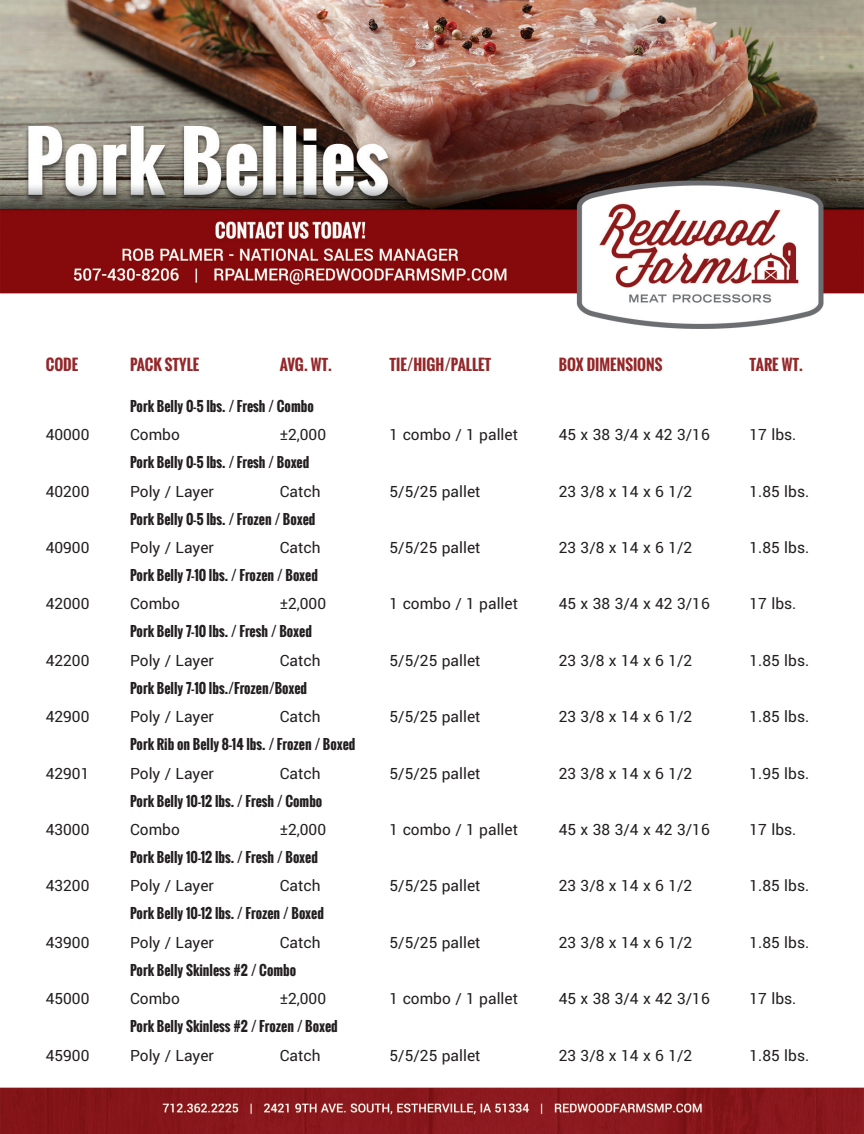
<style>
.page{position:relative;width:864px;height:1134px;background:#fff}
.page>*{position:absolute;margin:0;border:0;box-sizing:border-box;transform-origin:0 0}
.t1{font:17.25px "Yantramanav";color:#231f20}
.t2{font:700 15px "Oswald";color:#932729}
.t3{font:700 13.5px "Oswald";color:#231f20}
</style>
<div class="page">
<img style="left:0;top:0;width:864px;height:1134px">
<p class="t2" style="left:46px;top:353px;width:34px">CODE</p>
<p class="t2" style="left:130px;top:353px;width:71px">PACK STYLE</p>
<p class="t2" style="left:280px;top:353px;width:54px">AVG. WT.</p>
<p class="t2" style="left:390px;top:353px;width:103px">TIE/HIGH/PALLET</p>
<p class="t2" style="left:559px;top:353px;width:105px">BOX DIMENSIONS</p>
<p class="t2" style="left:750px;top:353px;width:55px">TARE WT.</p>
<p class="t3" style="left:130px;top:396px;width:185px">Pork Belly 0-5 lbs. / Fresh / Combo</p>
<p class="t1" style="left:46px;top:424px;width:45px">40000</p>
<p class="t1" style="left:130px;top:424px;width:51px">Combo</p>
<p class="t1" style="left:280px;top:424px;width:48px">±2,000</p>
<p class="t1" style="left:390px;top:424px;width:130px">1 combo / 1 pallet</p>
<p class="t1" style="left:559px;top:424px;width:153px">45 x 38 3/4 x 42 3/16</p>
<p class="t1" style="left:750px;top:424px;width:48px">17 lbs.</p>
<p class="t3" style="left:130px;top:452px;width:181px">Pork Belly 0-5 lbs. / Fresh / Boxed</p>
<p class="t1" style="left:46px;top:480px;width:45px">40200</p>
<p class="t1" style="left:130px;top:480px;width:85px">Poly / Layer</p>
<p class="t1" style="left:280px;top:480px;width:42px">Catch</p>
<p class="t1" style="left:390px;top:480px;width:93px">5/5/25 pallet</p>
<p class="t1" style="left:559px;top:480px;width:135px">23 3/8 x 14 x 6 1/2</p>
<p class="t1" style="left:750px;top:480px;width:61px">1.85 lbs.</p>
<p class="t3" style="left:130px;top:509px;width:187px">Pork Belly 0-5 lbs. / Frozen / Boxed</p>
<p class="t1" style="left:46px;top:537px;width:45px">40900</p>
<p class="t1" style="left:130px;top:537px;width:85px">Poly / Layer</p>
<p class="t1" style="left:280px;top:537px;width:42px">Catch</p>
<p class="t1" style="left:390px;top:537px;width:93px">5/5/25 pallet</p>
<p class="t1" style="left:559px;top:537px;width:135px">23 3/8 x 14 x 6 1/2</p>
<p class="t1" style="left:750px;top:537px;width:61px">1.85 lbs.</p>
<p class="t3" style="left:130px;top:565px;width:189px">Pork Belly 7-10 lbs. / Frozen / Boxed</p>
<p class="t1" style="left:46px;top:593px;width:45px">42000</p>
<p class="t1" style="left:130px;top:593px;width:51px">Combo</p>
<p class="t1" style="left:280px;top:593px;width:48px">±2,000</p>
<p class="t1" style="left:390px;top:593px;width:130px">1 combo / 1 pallet</p>
<p class="t1" style="left:559px;top:593px;width:153px">45 x 38 3/4 x 42 3/16</p>
<p class="t1" style="left:750px;top:593px;width:48px">17 lbs.</p>
<p class="t3" style="left:130px;top:622px;width:183px">Pork Belly 7-10 lbs. / Fresh / Boxed</p>
<p class="t1" style="left:46px;top:650px;width:45px">42200</p>
<p class="t1" style="left:130px;top:650px;width:85px">Poly / Layer</p>
<p class="t1" style="left:280px;top:650px;width:42px">Catch</p>
<p class="t1" style="left:390px;top:650px;width:93px">5/5/25 pallet</p>
<p class="t1" style="left:559px;top:650px;width:135px">23 3/8 x 14 x 6 1/2</p>
<p class="t1" style="left:750px;top:650px;width:61px">1.85 lbs.</p>
<p class="t3" style="left:130px;top:678px;width:179px">Pork Belly 7-10 lbs./Frozen/Boxed</p>
<p class="t1" style="left:46px;top:706px;width:45px">42900</p>
<p class="t1" style="left:130px;top:706px;width:85px">Poly / Layer</p>
<p class="t1" style="left:280px;top:706px;width:42px">Catch</p>
<p class="t1" style="left:390px;top:706px;width:93px">5/5/25 pallet</p>
<p class="t1" style="left:559px;top:706px;width:135px">23 3/8 x 14 x 6 1/2</p>
<p class="t1" style="left:750px;top:706px;width:61px">1.85 lbs.</p>
<p class="t3" style="left:130px;top:734px;width:227px">Pork Rib on Belly 8-14 lbs. / Frozen / Boxed</p>
<p class="t1" style="left:46px;top:762px;width:45px">42901</p>
<p class="t1" style="left:130px;top:762px;width:85px">Poly / Layer</p>
<p class="t1" style="left:280px;top:762px;width:42px">Catch</p>
<p class="t1" style="left:390px;top:762px;width:93px">5/5/25 pallet</p>
<p class="t1" style="left:559px;top:762px;width:135px">23 3/8 x 14 x 6 1/2</p>
<p class="t1" style="left:750px;top:762px;width:61px">1.95 lbs.</p>
<p class="t3" style="left:130px;top:791px;width:194px">Pork Belly 10-12 lbs. / Fresh / Combo</p>
<p class="t1" style="left:46px;top:819px;width:45px">43000</p>
<p class="t1" style="left:130px;top:819px;width:51px">Combo</p>
<p class="t1" style="left:280px;top:819px;width:48px">±2,000</p>
<p class="t1" style="left:390px;top:819px;width:130px">1 combo / 1 pallet</p>
<p class="t1" style="left:559px;top:819px;width:153px">45 x 38 3/4 x 42 3/16</p>
<p class="t1" style="left:750px;top:819px;width:48px">17 lbs.</p>
<p class="t3" style="left:130px;top:847px;width:189px">Pork Belly 10-12 lbs. / Fresh / Boxed</p>
<p class="t1" style="left:46px;top:875px;width:45px">43200</p>
<p class="t1" style="left:130px;top:875px;width:85px">Poly / Layer</p>
<p class="t1" style="left:280px;top:875px;width:42px">Catch</p>
<p class="t1" style="left:390px;top:875px;width:93px">5/5/25 pallet</p>
<p class="t1" style="left:559px;top:875px;width:135px">23 3/8 x 14 x 6 1/2</p>
<p class="t1" style="left:750px;top:875px;width:61px">1.85 lbs.</p>
<p class="t3" style="left:130px;top:904px;width:196px">Pork Belly 10-12 lbs. / Frozen / Boxed</p>
<p class="t1" style="left:46px;top:932px;width:45px">43900</p>
<p class="t1" style="left:130px;top:932px;width:85px">Poly / Layer</p>
<p class="t1" style="left:280px;top:932px;width:42px">Catch</p>
<p class="t1" style="left:390px;top:932px;width:93px">5/5/25 pallet</p>
<p class="t1" style="left:559px;top:932px;width:135px">23 3/8 x 14 x 6 1/2</p>
<p class="t1" style="left:750px;top:932px;width:61px">1.85 lbs.</p>
<p class="t3" style="left:130px;top:960px;width:168px">Pork Belly Skinless #2 / Combo</p>
<p class="t1" style="left:46px;top:988px;width:45px">45000</p>
<p class="t1" style="left:130px;top:988px;width:51px">Combo</p>
<p class="t1" style="left:280px;top:988px;width:48px">±2,000</p>
<p class="t1" style="left:390px;top:988px;width:130px">1 combo / 1 pallet</p>
<p class="t1" style="left:559px;top:988px;width:153px">45 x 38 3/4 x 42 3/16</p>
<p class="t1" style="left:750px;top:988px;width:48px">17 lbs.</p>
<p class="t3" style="left:130px;top:1016px;width:209px">Pork Belly Skinless #2 / Frozen / Boxed</p>
<p class="t1" style="left:46px;top:1044px;width:45px">45900</p>
<p class="t1" style="left:130px;top:1044px;width:85px">Poly / Layer</p>
<p class="t1" style="left:280px;top:1044px;width:42px">Catch</p>
<p class="t1" style="left:390px;top:1044px;width:93px">5/5/25 pallet</p>
<p class="t1" style="left:559px;top:1044px;width:135px">23 3/8 x 14 x 6 1/2</p>
<p class="t1" style="left:750px;top:1044px;width:61px">1.85 lbs.</p>
</div>
